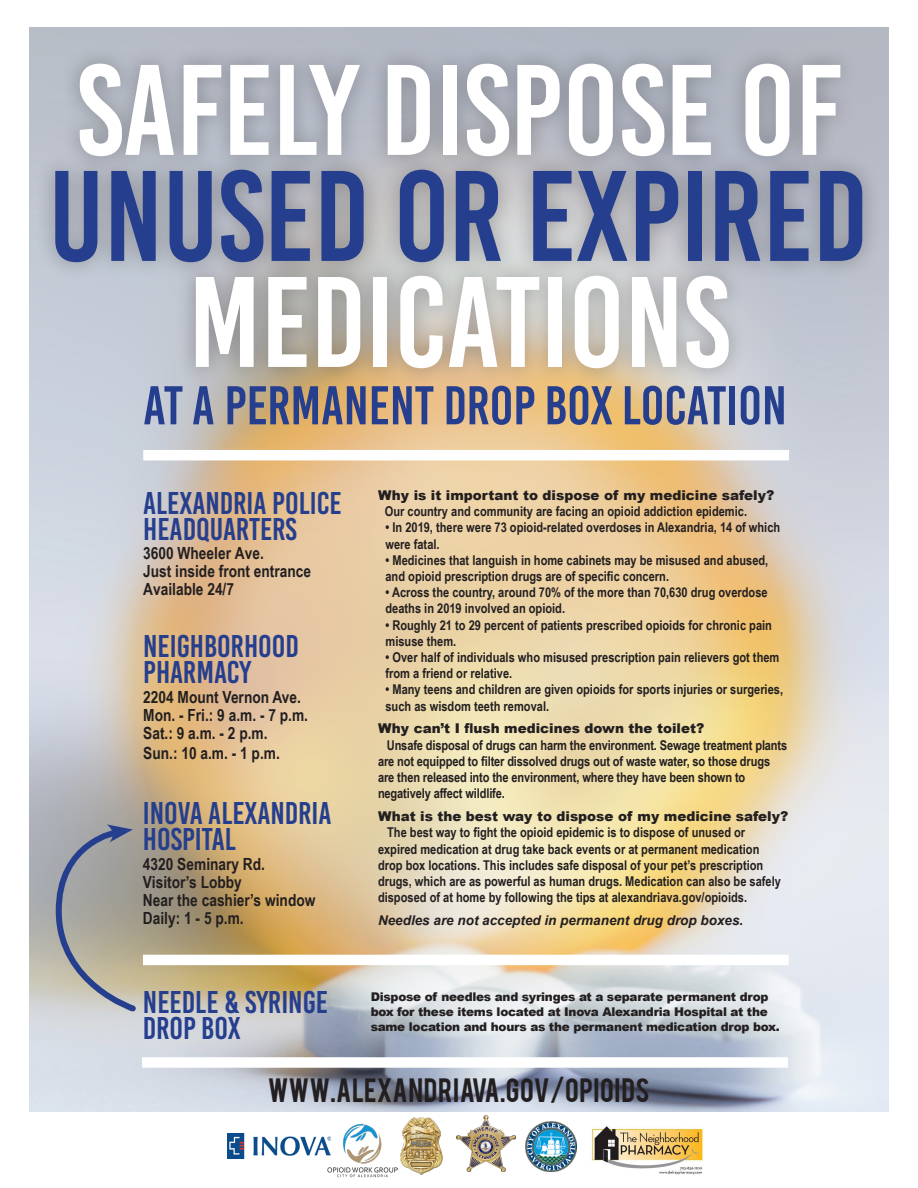
<style>
.page{position:relative;width:918px;height:1188px;background:#fff}
.page>*{position:absolute;margin:0;border:0;box-sizing:border-box;transform-origin:0 0}
.t1{font:128.55px/106.1px "Bebas Kai";color:#253f8e;text-align:center}
.t2{font:128.55px "Bebas Kai";color:#fff}
.t3{font:54.45px "Bebas Kai";color:#253f8e}
.t4{font:31.35px/25.7px "Bebas Kai";color:#253f8e}
.t5{font:26.55px "Bebas";letter-spacing:.02em;color:#231f20}
.t6{font:700 16.8px "Arial Narrow";color:#231f20}
.t7{font:700 13.5px/16.2px "Arial Narrow";color:#231f20}
.t8{font:900 13.5px "Arial";color:#231f20}
.t9{font:italic 700 13.5px "Arial";color:#231f20}
.t10{font:900 12px/15px "Arial";letter-spacing:-.02em;color:#231f20}
.s1{color:#fff}
</style>
<div class="page">
<img style="left:29px;top:27px;width:860px;height:1085px">
<svg style="left:132px;top:344px;width:658px;height:673px;background:#e9cd9c"></svg>
<div style="left:35px;top:45px;width:847px;height:342px;background:#231f20;opacity:.33"></div>
<div style="left:143px;top:450px;width:646px;height:10px;background:#fff"></div>
<div style="left:142px;top:1057px;width:646px;height:11px;background:#fff"></div>
<div style="left:143px;top:955px;width:646px;height:10px;background:#fff"></div>
<svg style="left:52px;top:824px;width:87px;height:190px;background:#a3a3a1"></svg>
<img style="left:327px;top:1123px;width:71px;height:55px">
<img style="left:525px;top:1121px;width:51px;height:51px">
<img style="left:457px;top:1116px;width:59px;height:56px">
<img style="left:400px;top:1118px;width:42px;height:57px">
<img style="left:591px;top:1126px;width:113px;height:49px">
<img style="left:227px;top:1134px;width:103px;height:24px">
<p class="t2" style="left:77px;top:41px;width:767px">SAFELY DISPOSE OF</p>
<p class="t1" style="left:49px;top:164px;width:821px">UNUSED OR EXPIRED<br><span class="s1">MEDICATIONS</span></p>
<p class="t3" style="left:143px;top:376px;width:645px">AT A PERMANENT DROP BOX LOCATION</p>
<p class="t4" style="left:143px;top:490px;width:200px">ALEXANDRIA POLICE</p>
<p class="t4" style="left:143px;top:516px;width:155px">HEADQUARTERS</p>
<p class="t6" style="left:143px;top:541px;width:122px">3600 Wheeler Ave.</p>
<p class="t6" style="left:143px;top:559px;width:169px">Just inside front entrance</p>
<p class="t6" style="left:143px;top:577px;width:92px">Available 24/7</p>
<p class="t4" style="left:143px;top:634px;width:157px">NEIGHBORHOOD<br>PHARMACY</p>
<p class="t6" style="left:143px;top:684px;width:159px">2204 Mount Vernon Ave.</p>
<p class="t6" style="left:143px;top:702px;width:166px">Mon. - Fri.: 9 a.m. - 7 p.m.</p>
<p class="t6" style="left:143px;top:720px;width:126px">Sat.: 9 a.m. - 2 p.m.</p>
<p class="t6" style="left:143px;top:740px;width:138px">Sun.: 10 a.m. - 1 p.m.</p>
<p class="t4" style="left:143px;top:801px;width:190px">INOVA ALEXANDRIA<br>HOSPITAL</p>
<p class="t6" style="left:143px;top:851px;width:124px">4320 Seminary Rd.</p>
<p class="t6" style="left:143px;top:869px;width:100px">Visitor’s Lobby</p>
<p class="t6" style="left:143px;top:887px;width:174px">Near the cashier’s window</p>
<p class="t6" style="left:143px;top:905px;width:102px">Daily: 1 - 5 p.m.</p>
<p class="t4" style="left:143px;top:990px;width:187px">NEEDLE &amp; SYRINGE</p>
<p class="t4" style="left:143px;top:1015px;width:99px">DROP BOX</p>
<p class="t8" style="left:378px;top:485px;width:398px">Why is it important to dispose of my medicine safely?</p>
<p class="t7" style="left:385px;top:503px;width:364px">Our country and community are facing an opioid addiction epidemic.</p>
<p class="t7" style="left:386px;top:519px;width:396px">• In 2019, there were 73 opioid-related overdoses in Alexandria, 14 of which were fatal.</p>
<p class="t7" style="left:386px;top:551px;width:384px">• Medicines that languish in home cabinets may be misused and abused, and opioid prescription drugs are of specific concern.</p>
<p class="t7" style="left:386px;top:584px;width:384px">• Across the country, around 70% of the more than 70,630 drug overdose deaths in 2019 involved an opioid.</p>
<p class="t7" style="left:386px;top:616px;width:388px">• Roughly 21 to 29 percent of patients prescribed opioids for chronic pain misuse them.</p>
<p class="t7" style="left:386px;top:648px;width:395px">• Over half of individuals who misused prescription pain relievers got them from a friend or relative.</p>
<p class="t7" style="left:386px;top:681px;width:399px">• Many teens and children are given opioids for sports injuries or surgeries, such as wisdom teeth removal.</p>
<p class="t8" style="left:378px;top:719px;width:328px">Why can’t I flush medicines down the toilet?</p>
<p class="t7" style="left:387px;top:736px;width:402px">Unsafe disposal of drugs can harm the environment. Sewage treatment plants</p>
<p class="t7" style="left:378px;top:752px;width:394px">are not equipped to filter dissolved drugs out of waste water, so those drugs</p>
<p class="t7" style="left:378px;top:769px;width:369px">are then released into the environment, where they have been shown to</p>
<p class="t7" style="left:378px;top:785px;width:128px">negatively affect wildlife.</p>
<p class="t8" style="left:378px;top:807px;width:412px">What is the best way to dispose of my medicine safely?</p>
<p class="t7" style="left:387px;top:824px;width:360px">The best way to fight the opioid epidemic is to dispose of unused or</p>
<p class="t7" style="left:378px;top:840px;width:383px">expired medication at drug take back events or at permanent medication</p>
<p class="t7" style="left:378px;top:856px;width:387px">drop box locations. This includes safe disposal of your pet’s prescription</p>
<p class="t7" style="left:378px;top:873px;width:404px">drugs, which are as powerful as human drugs. Medication can also be safely disposed of at home by following the tips at alexandriava.gov/opioids.</p>
<p class="t9" style="left:378px;top:911px;width:367px">Needles are not accepted in permanent drug drop boxes.</p>
<p class="t10" style="left:371px;top:989px;width:411px">Dispose of needles and syringes at a separate permanent drop box for these items located at Inova Alexandria Hospital at the same location and hours as the permanent medication drop box.</p>
<p class="t5" style="left:268px;top:1071px;width:383px">WWW.ALEXANDRIAVA.GOV/OPIOIDS</p>
</div>
